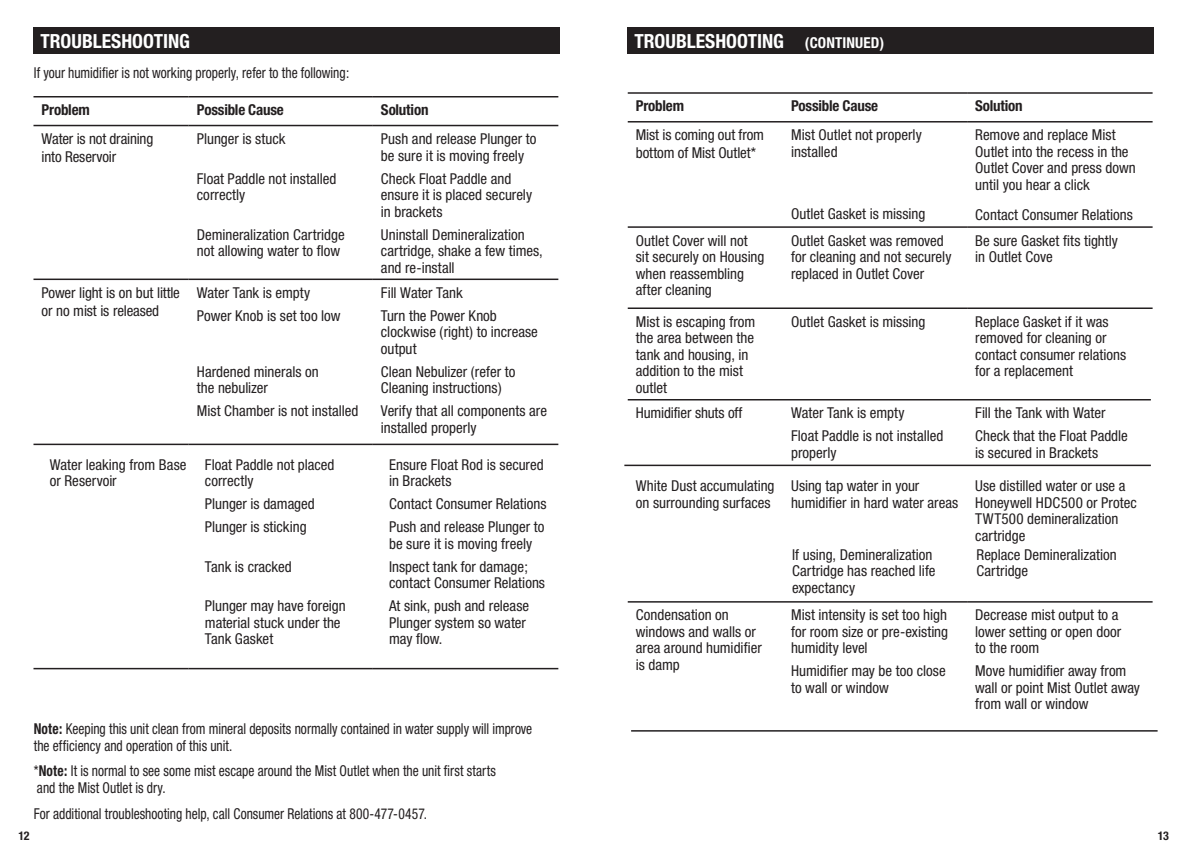
<style>
.page{position:relative;width:1188px;height:864px;background:#fff}
.page>*{position:absolute;margin:0;border:0;box-sizing:border-box;transform-origin:0 0}
.t1{font:700 condensed 19.5px "Helvetica Neue";color:#fff}
.t2{font:condensed 15px/16.5px "Helvetica Neue";color:#231f20}
.t3{font:condensed 15px/16.5px "Helvetica Neue";color:#231f20;scale:.9 1}
.t4{font:700 condensed 15px "Helvetica Neue";letter-spacing:-.015em;color:#231f20}
.t5{font:700 condensed 12px "Helvetica Neue";color:#231f20}
.s1{font-weight:700}
.s2{font-size:15px}
</style>
<div class="page">
<div style="left:34px;top:27px;width:526px;height:27px;background:#231f20"></div>
<hr style="left:34px;top:125px;width:155px;height:1px;background:#231f20">
<hr style="left:189px;top:125px;width:184px;height:1px;background:#231f20">
<hr style="left:373px;top:125px;width:185px;height:1px;background:#231f20">
<hr style="left:34px;top:279px;width:155px;height:1px;background:#231f20">
<hr style="left:189px;top:279px;width:184px;height:1px;background:#231f20">
<hr style="left:373px;top:279px;width:185px;height:1px;background:#231f20">
<hr style="left:34px;top:444px;width:155px;height:1px;background:#231f20">
<hr style="left:189px;top:444px;width:184px;height:1px;background:#231f20">
<hr style="left:373px;top:444px;width:185px;height:1px;background:#231f20">
<hr style="left:34px;top:668px;width:155px;height:1px;background:#231f20">
<hr style="left:189px;top:668px;width:184px;height:1px;background:#231f20">
<hr style="left:373px;top:668px;width:185px;height:1px;background:#231f20">
<hr style="left:34px;top:96px;width:155px;height:2px;background:#231f20">
<hr style="left:189px;top:96px;width:184px;height:2px;background:#231f20">
<hr style="left:373px;top:96px;width:185px;height:2px;background:#231f20">
<div style="left:628px;top:27px;width:526px;height:27px;background:#231f20"></div>
<hr style="left:628px;top:121px;width:155px;height:2px;background:#231f20">
<hr style="left:783px;top:121px;width:184px;height:2px;background:#231f20">
<hr style="left:967px;top:121px;width:186px;height:2px;background:#231f20">
<hr style="left:628px;top:226px;width:155px;height:2px;background:#231f20">
<hr style="left:783px;top:226px;width:184px;height:2px;background:#231f20">
<hr style="left:967px;top:226px;width:186px;height:2px;background:#231f20">
<hr style="left:628px;top:308px;width:155px;height:1px;background:#231f20">
<hr style="left:783px;top:308px;width:184px;height:1px;background:#231f20">
<hr style="left:967px;top:308px;width:186px;height:1px;background:#231f20">
<hr style="left:628px;top:601px;width:155px;height:2px;background:#231f20">
<hr style="left:783px;top:601px;width:184px;height:2px;background:#231f20">
<hr style="left:967px;top:601px;width:186px;height:2px;background:#231f20">
<hr style="left:628px;top:92px;width:155px;height:2px;background:#231f20">
<hr style="left:783px;top:92px;width:184px;height:2px;background:#231f20">
<hr style="left:967px;top:92px;width:186px;height:2px;background:#231f20">
<hr style="left:628px;top:399px;width:523px;height:1px;background:#231f20">
<hr style="left:631px;top:730px;width:527px;height:2px;background:#231f20">
<hr style="left:624px;top:465px;width:527px;height:1px;background:#231f20">
<h1 class="t1" style="left:40px;top:29px;width:151px">TROUBLESHOOTING</h1>
<p class="t3" style="left:34px;top:65px;width:352px">If your humidifier is not working properly, refer to the following:</p>
<p class="t4" style="left:42px;top:101px;width:50px">Problem</p>
<p class="t4" style="left:197px;top:101px;width:89px">Possible Cause</p>
<p class="t4" style="left:381px;top:101px;width:49px">Solution</p>
<p class="t2" style="left:42px;top:130px;width:113px;line-height:18px">Water is not draining into Reservoir</p>
<p class="t2" style="left:197px;top:130px;width:90px">Plunger is stuck</p>
<p class="t2" style="left:197px;top:170px;width:141px">Float Paddle not installed correctly</p>
<p class="t2" style="left:197px;top:226px;width:149px">Demineralization Cartridge not allowing water to flow</p>
<p class="t2" style="left:381px;top:130px;width:157px">Push and release Plunger to be sure it is moving freely</p>
<p class="t2" style="left:381px;top:170px;width:153px">Check Float Paddle and ensure it is placed securely in brackets</p>
<p class="t2" style="left:381px;top:226px;width:163px">Uninstall Demineralization cartridge, shake a few times, and re-install</p>
<p class="t2" style="left:42px;top:283px;width:140px;line-height:18px">Power light is on but little or no mist is released</p>
<p class="t2" style="left:197px;top:281px;width:145px;line-height:23px">Water Tank is empty<br>Power Knob is set too low</p>
<p class="t2" style="left:197px;top:363px;width:123px">Hardened minerals on the nebulizer</p>
<p class="t2" style="left:197px;top:403px;width:163px">Mist Chamber is not installed</p>
<p class="t2" style="left:50px;top:456px;width:138px">Water leaking from Base or Reservoir</p>
<p class="t2" style="left:205px;top:456px;width:131px">Float Paddle not placed correctly</p>
<p class="t2" style="left:205px;top:492px;width:111px;line-height:23px">Plunger is damaged<br>Plunger is sticking</p>
<p class="t2" style="left:205px;top:558px;width:88px">Tank is cracked</p>
<p class="t2" style="left:205px;top:597px;width:142px">Plunger may have foreign material stuck under the<br>Tank Gasket</p>
<p class="t2" style="left:381px;top:281px;width:117px;line-height:23px">Fill Water Tank<br>Turn the Power Knob</p>
<p class="t2" style="left:381px;top:324px;width:159px">clockwise (right) to increase output</p>
<p class="t2" style="left:381px;top:363px;width:136px">Clean Nebulizer (refer to<br>Cleaning instructions)</p>
<p class="t2" style="left:381px;top:403px;width:168px">Verify that all components are installed properly</p>
<p class="t2" style="left:389px;top:456px;width:156px">Ensure Float Rod is secured in Brackets</p>
<p class="t2" style="left:389px;top:492px;width:159px;line-height:23px">Contact Consumer Relations<br>Push and release Plunger to</p>
<p class="t2" style="left:389px;top:532px;width:145px;line-height:23px">be sure it is moving freely<br>Inspect tank for damage;</p>
<p class="t2" style="left:389px;top:571px;width:158px;line-height:23px">contact Consumer Relations<br>At sink, push and release</p>
<p class="t2" style="left:389px;top:614px;width:138px">Plunger system so water may flow.</p>
<p class="t3" style="left:34px;top:720px;width:555px"><span class="s1">Note:</span> Keeping this unit clean from mineral deposits normally contained in water supply will improve the efficiency and operation of this unit.</p>
<p class="t3" style="left:34px;top:763px;width:515px">*<span class="s1">Note:</span> It is normal to see some mist escape around the Mist Outlet when the unit first starts and the Mist Outlet is dry.</p>
<p class="t3" style="left:34px;top:805px;width:438px">For additional troubleshooting help, call Consumer Relations at 800-477-0457.</p>
<h1 class="t1" style="left:634px;top:29px;width:251px">TROUBLESHOOTING <span class="s2">(CONTINUED)</span></h1>
<p class="t4" style="left:636px;top:97px;width:50px">Problem</p>
<p class="t4" style="left:791px;top:97px;width:89px">Possible Cause</p>
<p class="t4" style="left:975px;top:97px;width:49px">Solution</p>
<p class="t2" style="left:636px;top:126px;width:130px;line-height:18px">Mist is coming out from bottom of Mist Outlet*</p>
<p class="t2" style="left:791px;top:127px;width:132px">Mist Outlet not properly installed</p>
<p class="t2" style="left:975px;top:127px;width:162px">Remove and replace Mist<br>Outlet into the recess in the<br>Outlet Cover and press down until you hear a click</p>
<p class="t2" style="left:975px;top:207px;width:159px">Contact Consumer Relations</p>
<p class="t2" style="left:791px;top:206px;width:136px">Outlet Gasket is missing</p>
<p class="t2" style="left:636px;top:232px;width:130px">Outlet Cover will not<br>sit securely on Housing when reassembling after cleaning</p>
<p class="t2" style="left:791px;top:232px;width:162px">Outlet Gasket was removed for cleaning and not securely replaced in Outlet Cover</p>
<p class="t2" style="left:975px;top:232px;width:144px">Be sure Gasket fits tightly in Outlet Cove</p>
<p class="t2" style="left:636px;top:313px;width:121px">Mist is escaping from the area between the tank and housing, in addition to the mist outlet</p>
<p class="t2" style="left:791px;top:313px;width:136px">Outlet Gasket is missing</p>
<p class="t2" style="left:975px;top:313px;width:153px">Replace Gasket if it was removed for cleaning or contact consumer relations for a replacement</p>
<p class="t2" style="left:636px;top:404px;width:108px">Humidifier shuts off</p>
<p class="t2" style="left:791px;top:401px;width:154px;line-height:23px">Water Tank is empty<br>Float Paddle is not installed</p>
<p class="t2" style="left:791px;top:444px;width:47px">properly</p>
<p class="t2" style="left:975px;top:401px;width:154px;line-height:23px">Fill the Tank with Water<br>Check that the Float Paddle</p>
<p class="t2" style="left:975px;top:444px;width:124px">is secured in Brackets</p>
<p class="t2" style="left:636px;top:478px;width:140px">White Dust accumulating on surrounding surfaces</p>
<p class="t2" style="left:791px;top:478px;width:169px">Using tap water in your humidifier in hard water areas</p>
<p class="t2" style="left:975px;top:478px;width:163px">Use distilled water or use a<br>Honeywell HDC500 or Protec<br>TWT500 demineralization cartridge</p>
<p class="t2" style="left:792px;top:546px;width:145px">If using, Demineralization<br>Cartridge has reached life expectancy</p>
<p class="t2" style="left:976px;top:546px;width:142px">Replace Demineralization<br>Cartridge</p>
<p class="t2" style="left:636px;top:607px;width:128px">Condensation on windows and walls or area around humidifier is damp</p>
<p class="t2" style="left:791px;top:607px;width:159px;text-align:justify">Mist intensity is set too high for room size or pre-existing humidity level</p>
<p class="t2" style="left:791px;top:663px;width:156px">Humidifier may be too close to wall or window</p>
<p class="t2" style="left:975px;top:607px;width:148px">Decrease mist output to a lower setting or open door to the room</p>
<p class="t2" style="left:975px;top:663px;width:166px">Move humidifier away from wall or point Mist Outlet away from wall or window</p>
<p class="t5" style="left:19px;top:828px;width:13px">12</p>
<p class="t5" style="left:1158px;top:828px;width:13px">13</p>
</div>
